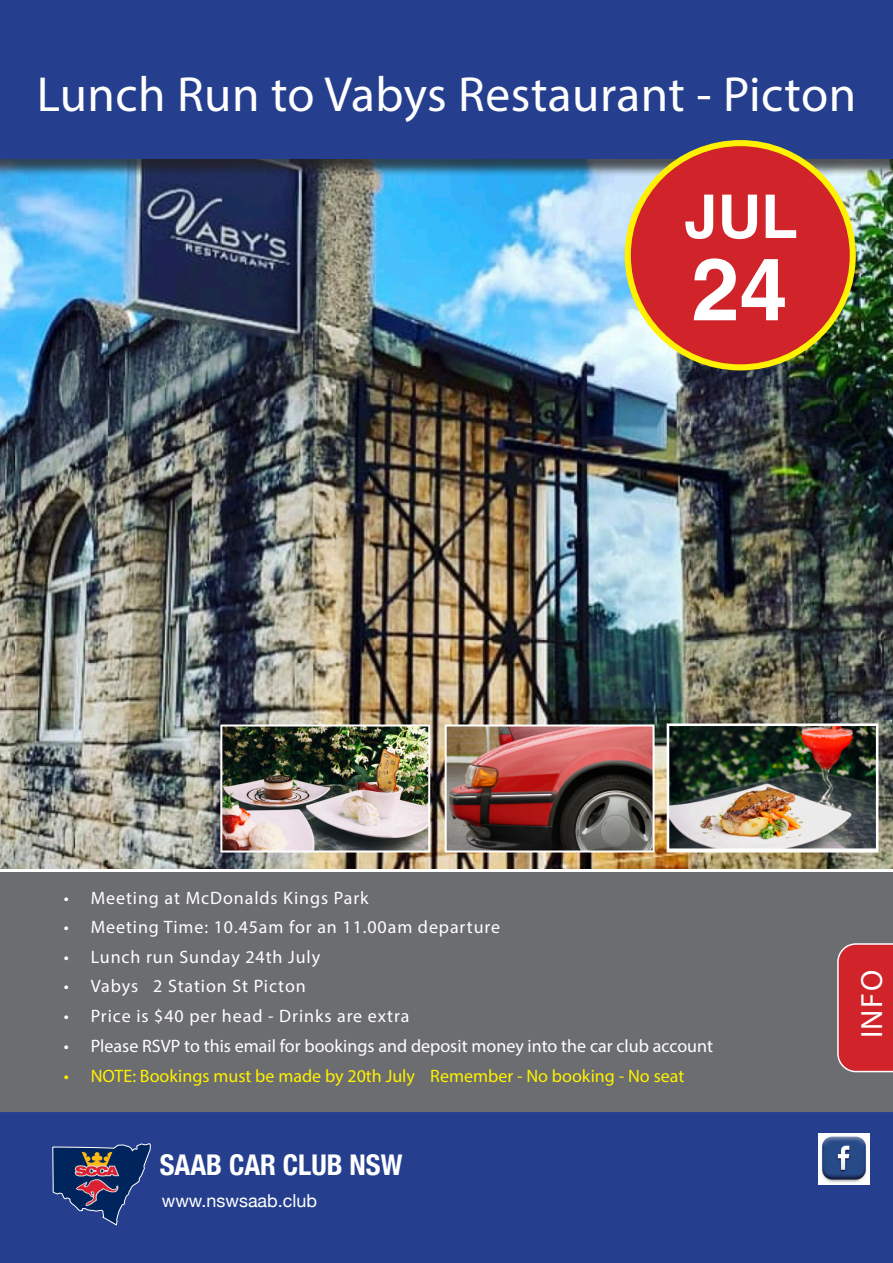
<style>
.page{position:relative;width:893px;height:1263px;background:#fff}
.page>*{position:absolute;margin:0;border:0;box-sizing:border-box;transform-origin:0 0}
.t1{font:700 86.85px "Helvetica";color:#fff}
.t2{font:700 60.3px "Helvetica";color:#fff}
.t3{font:49.5px "Myriad Pro";letter-spacing:.01em;color:#fff}
.t4{font:30.75px "Myriad Pro";letter-spacing:.05em;color:#fff}
.t5{font:700 condensed 28.5px "Helvetica Neue";color:#fff}
.t6{font:18px "Myriad Pro";letter-spacing:.05em;color:#fff}
.t7{font:18px "Myriad Pro";color:#fff}
.t8{font:18px "Myriad Pro";color:#fff101}
.t9{font:17.85px "Helvetica Neue";color:#fff}
</style>
<div class="page">
<div style="left:0;top:1112px;width:893px;height:151px;background:#253f8e"></div>
<svg style="left:52px;top:1142px;width:99px;height:84px"></svg>
<img style="left:818px;top:1133px;width:51px;height:51px">
<img style="left:0;top:177px;width:893px;height:692px">
<div style="left:0;top:872px;width:893px;height:239px;background:#6c6d70"></div>
<div style="left:0;top:0;width:893px;height:177px;background:#231f20;opacity:.75"></div>
<div style="left:0;top:0;width:893px;height:158px;background:#253f8e"></div>
<div style="left:628px;top:143px;width:225px;height:224px;background:#d1232a;border-radius:50%"></div>
<div style="left:625px;top:140px;width:231px;height:230px;border:6px solid #fff101;border-radius:50%"></div>
<svg style="left:837px;top:943px;width:56px;height:129px"></svg>
<img style="left:448px;top:727px;width:204px;height:122px">
<div style="left:445px;top:724px;width:210px;height:128px;border:2px solid #fff"></div>
<img style="left:671px;top:727px;width:203px;height:121px">
<div style="left:667px;top:723px;width:211px;height:129px;border:3px solid #fff"></div>
<img style="left:223px;top:727px;width:204px;height:122px">
<div style="left:220px;top:724px;width:210px;height:128px;border:2px solid #fff"></div>
<p class="t3" style="left:37px;top:64px;width:821px">Lunch Run to Vabys Restaurant - Picton</p>
<p class="t2" style="left:684px;top:180px;width:115px">JUL</p>
<p class="t1" style="left:691px;top:237px;width:98px">24</p>
<p class="t6" style="left:64px;top:887px;width:306px">• Meeting at McDonalds Kings Park</p>
<p class="t6" style="left:64px;top:916px;width:438px">• Meeting Time: 10.45am for an 11.00am departure</p>
<p class="t6" style="left:64px;top:946px;width:258px">• Lunch run Sunday 24th July</p>
<p class="t6" style="left:64px;top:975px;width:243px">• Vabys 2 Station St Picton</p>
<p class="t6" style="left:64px;top:1005px;width:347px">• Price is $40 per head - Drinks are extra</p>
<p class="t7" style="left:64px;top:1035px;width:651px">• Please RSVP to this email for bookings and deposit money into the car club account</p>
<p class="t8" style="left:64px;top:1065px;width:622px">• NOTE: Bookings must be made by 20th July Remember - No booking - No seat</p>
<h3 class="t5" style="left:160px;top:1141px;width:244px">SAAB CAR CLUB NSW</h3>
<p class="t9" style="left:162px;top:1188px;width:157px">www.nswsaab.club</p>
<h3 class="t4" style="left:844px;top:1021px;width:70px;rotate:-90deg">INFO</h3>
<p class="t4" style="left:853px;top:1038px;width:70px;rotate:-90deg">INFO</p>
</div>
